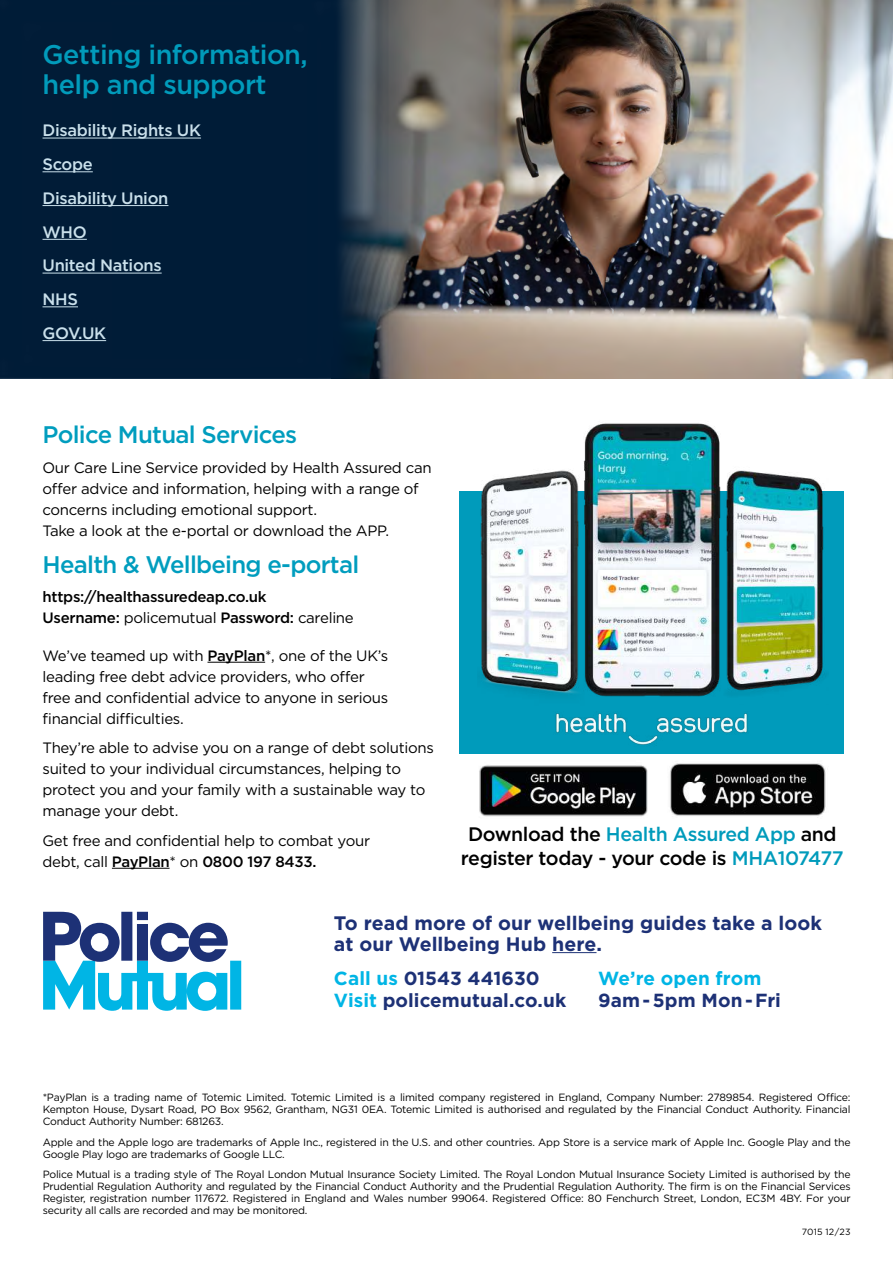
<style>
.page{position:relative;width:893px;height:1263px;background:#fff}
.page>*{position:absolute;margin:0;border:0;box-sizing:border-box;transform-origin:0 0}
.t1{font:500 27px/30px "Gotham";letter-spacing:-.02em;color:#009bbb}
.t2{font:500 24px "Gotham";letter-spacing:-.03em;color:#009dbe}
.t3{font:500 19.5px/24px "Gotham";letter-spacing:-.02em;color:#000;text-align:center}
.t4{font:700 19.5px/21px "Gotham";color:#1d3176}
.t5{font:700 18.9px/22px "Gotham";letter-spacing:.005em;color:#1d3176}
.t6{font:700 18.9px "Gotham";letter-spacing:.005em;color:#00b5e5}
.t7{font:500 16.5px/33.8px "Gotham";letter-spacing:-.02em;color:#cae0eb}
.t8{font:15px/21px "Gotham";letter-spacing:-.02em;color:#000}
.t9{font:500 15px/21px "Gotham";letter-spacing:-.02em;color:#000}
.t10{font:10.5px/12px "Gotham";letter-spacing:-.02em;color:#000;text-align:justify}
.t11{font:9px "Gotham";letter-spacing:.025em;color:#000}
.s1{font-weight:400}
.s2{font-weight:500}
.s3{color:#009bbb}
.s4{color:#00b5e5}
</style>
<div class="page">
<img style="left:434px;top:0;width:459px;height:378px">
<hr style="left:208px;top:662px;width:57px;height:1px;background:#000">
<hr style="left:112px;top:868px;width:58px;height:1px;background:#000">
<img style="left:670px;top:763px;width:156px;height:55px">
<img style="left:479px;top:765px;width:169px;height:52px">
<div style="left:460px;top:491px;width:384px;height:263px;background:#009bbb"></div>
<img style="left:584px;top:423px;width:137px;height:274px">
<img style="left:726px;top:470px;width:100px;height:222px">
<img style="left:480px;top:459px;width:105px;height:238px">
<img style="left:555px;top:713px;width:193px;height:32px">
<svg style="left:43px;top:912px;width:198px;height:99px"></svg>
<hr style="left:552px;top:952px;width:44px;height:1px;background:#1d3176">
<svg style="left:0;top:0;width:434px;height:378px;background:#12283f"></svg>
<hr style="left:43px;top:138px;width:158px;height:1px;background:#cae0eb">
<hr style="left:43px;top:171px;width:50px;height:1px;background:#cae0eb">
<hr style="left:43px;top:205px;width:125px;height:1px;background:#cae0eb">
<hr style="left:43px;top:239px;width:44px;height:1px;background:#cae0eb">
<hr style="left:43px;top:273px;width:119px;height:1px;background:#cae0eb">
<hr style="left:43px;top:306px;width:35px;height:1px;background:#cae0eb">
<hr style="left:43px;top:340px;width:63px;height:1px;background:#cae0eb">
<h1 class="t1" style="left:43px;top:39px;width:267px">Getting information, help and support</h1>
<h3 class="t7" style="left:43px;top:113px;width:160px">Disability Rights UK<br>Scope<br>Disability Union<br>WHO<br>United Nations<br>NHS<br>GOV.UK</h3>
<h2 class="t2" style="left:43px;top:419px;width:256px">Police Mutual Services</h2>
<h3 class="t8" style="left:43px;top:457px;width:391px">Our Care Line Service provided by Health Assured can offer advice and information, helping with a range of concerns including emotional support.<br>Take a look at the e-portal or download the APP.</h3>
<h2 class="t2" style="left:43px;top:549px;width:318px">Health &amp; Wellbeing e-portal</h2>
<h3 class="t9" style="left:43px;top:586px;width:313px">https://healthassuredeap.co.uk<br>Username: <span class="s1">policemutual</span> Password: <span class="s1">careline</span></h3>
<h3 class="t8" style="left:43px;top:645px;width:347px">We’ve teamed up with <span class="s2">PayPlan</span>*, one of the UK’s leading free debt advice providers, who offer free and confidential advice to anyone in serious financial difficulties.</h3>
<h3 class="t8" style="left:43px;top:737px;width:393px">They’re able to advise you on a range of debt solutions suited to your individual circumstances, helping to protect you and your family with a sustainable way to manage your debt.</h3>
<h3 class="t8" style="left:43px;top:830px;width:329px">Get free and confidential help to combat your debt, call <span class="s2">PayPlan</span>* on <span class="s2">0800 197 8433.</span></h3>
<h3 class="t3" style="left:461px;top:822px;width:384px">Download the <span class="s3">Health Assured App</span> and register today - your code is <span class="s3">MHA107477</span></h3>
<h3 class="t4" style="left:334px;top:912px;width:489px">To read more of our wellbeing guides take a look at our Wellbeing Hub here.</h3>
<h3 class="t5" style="left:334px;top:967px;width:234px"><span class="s4">Call us</span> 01543 441630<br><span class="s4">Visit</span> policemutual.co.uk</h3>
<h3 class="t6" style="left:598px;top:966px;width:165px">We’re open from</h3>
<h3 class="t5" style="left:598px;top:989px;width:184px">9am - 5pm Mon - Fri</h3>
<p class="t10" style="left:43px;top:1091px;width:809px">*PayPlan is a trading name of Totemic Limited. Totemic Limited is a limited company registered in England, Company Number: 2789854. Registered Office:<br>Kempton House, Dysart Road, PO Box 9562, Grantham, NG31 0EA. Totemic Limited is authorised and regulated by the Financial Conduct Authority. Financial Conduct Authority Number: 681263.</p>
<p class="t10" style="left:43px;top:1136px;width:809px">Apple and the Apple logo are trademarks of Apple Inc., registered in the U.S. and other countries. App Store is a service mark of Apple Inc. Google Play and the<br>Google Play logo are trademarks of Google LLC.</p>
<p class="t10" style="left:43px;top:1168px;width:809px">Police Mutual is a trading style of The Royal London Mutual Insurance Society Limited. The Royal London Mutual Insurance Society Limited is authorised by the Prudential Regulation Authority and regulated by the Financial Conduct Authority and the Prudential Regulation Authority. The firm is on the Financial Services Register, registration number 117672. Registered in England and Wales number 99064. Registered Office: 80 Fenchurch Street, London, EC3M 4BY. For your security all calls are recorded and may be monitored.</p>
<p class="t11" style="left:802px;top:1226px;width:50px">7015 12/23</p>
</div>
